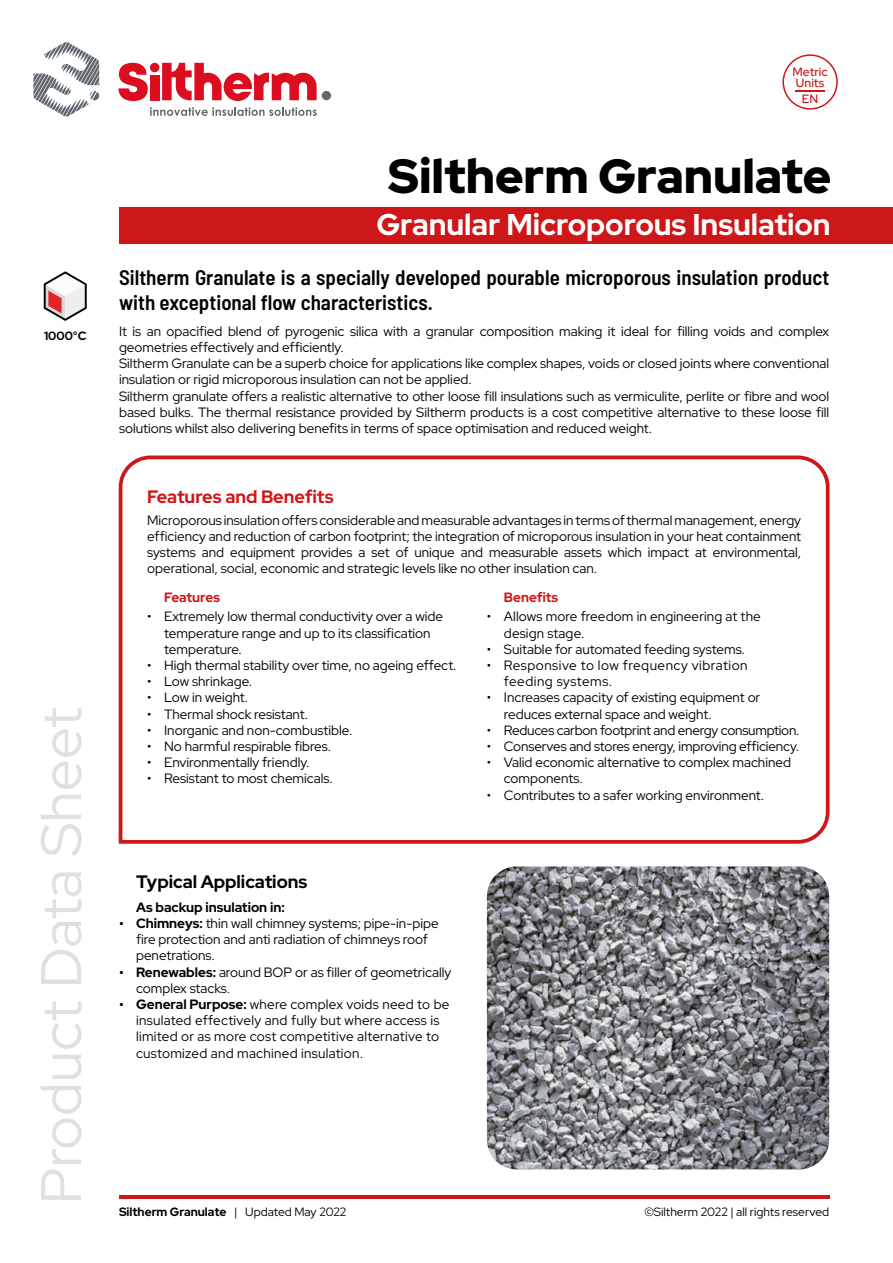
<style>
.page{position:relative;width:893px;height:1263px;background:#fff}
.page>*{position:absolute;margin:0;border:0;box-sizing:border-box;transform-origin:0 0}
.t1{font:57px "Red Hat Display";color:#dfe0e1}
.t2{font:900 48px "Red Hat Display";color:#000}
.t3{font:800 30px "Red Hat Display";color:#fff}
.t4{font:600 semi-condensed 21px/25.2px "Barlow";color:#000}
.t5{font:700 18px "Red Hat Display";color:#000}
.t6{font:700 18px "Red Hat Display";color:#cd1719}
.t7{font:13.5px/16.2px "Red Hat Display";color:#000}
.t8{font:13.5px/16.2px "Red Hat Display";letter-spacing:.02em;color:#000}
.t9{font:13.5px/16.2px "Red Hat Display";letter-spacing:.035em;color:#000}
.t10{font:700 13.5px "Red Hat Display";color:#000}
.t11{font:700 13.5px "Red Hat Display";color:#cd1719}
.t12{font:700 12px "Red Hat Display";color:#000}
.t13{font:12px "Red Hat Display";color:#000}
.t14{font:600 12px/10.5px "Red Hat Display";color:#cd1719}
.s1{font-weight:700}
.s2{font-weight:400}
</style>
<div class="page">
<hr style="left:119px;top:1195px;width:710px;height:4px;background:#cd1719">
<div style="left:119px;top:207px;width:774px;height:37px;background:#cd1719"></div>
<div style="left:782px;top:54px;width:56px;height:56px;border:2px solid #cd1719;border-radius:50%"></div>
<hr style="left:795px;top:90px;width:30px;height:1px;background:#cd1719">
<div style="left:322px;top:91px;width:9px;height:9px;background:#60676e;border-radius:50%"></div>
<svg style="left:162px;top:63px;width:155px;height:38px"></svg>
<div style="left:150px;top:75px;width:9px;height:25px;background:#db0d1f"></div>
<div style="left:150px;top:63px;width:9px;height:9px;background:#db0d1f;border-radius:50%"></div>
<svg style="left:118px;top:63px;width:30px;height:38px"></svg>
<svg style="left:150px;top:107px;width:167px;height:9px"></svg>
<svg style="left:33px;top:42px;width:67px;height:75px"></svg>
<svg style="left:44px;top:271px;width:43px;height:50px"></svg>
<svg style="left:118px;top:455px;width:712px;height:389px"></svg>
<img style="left:487px;top:866px;width:342px;height:303px">
<p class="t12" style="left:44px;top:328px;width:44px">1000°C</p>
<h1 class="t1" style="left:24px;top:1204px;width:499px;rotate:-90deg">Product Data Sheet</h1>
<p class="t14" style="left:793px;top:66px;width:37px">Metric<br>Units</p>
<p class="t14" style="left:802px;top:93px;width:18px">EN</p>
<h2 class="t2" style="left:388px;top:145px;width:445px">Siltherm Granulate</h2>
<h3 class="t3" style="left:376px;top:205px;width:456px">Granular Microporous Insulation</h3>
<h3 class="t4" style="left:119px;top:263px;width:712px">Siltherm Granulate is a specially developed pourable microporous insulation product with exceptional flow characteristics.</h3>
<p class="t7" style="left:119px;top:323px;width:712px">It is an opacified blend of pyrogenic silica with a granular composition making it ideal for filling voids and complex geometries effectively and efficiently.<br>Siltherm Granulate can be a superb choice for applications like complex shapes, voids or closed joints where conventional insulation or rigid microporous insulation can not be applied.<br>Siltherm granulate offers a realistic alternative to other loose fill insulations such as vermiculite, perlite or fibre and wool based bulks. The thermal resistance provided by Siltherm products is a cost competitive alternative to these loose fill solutions whilst also delivering benefits in terms of space optimisation and reduced weight.</p>
<h3 class="t6" style="left:147px;top:484px;width:188px">Features and Benefits</h3>
<p class="t7" style="left:147px;top:512px;width:655px;text-align:justify">Microporous insulation offers considerable and measurable advantages in terms of thermal management, energy efficiency and reduction of carbon footprint; the integration of microporous insulation in your heat containment systems and equipment provides a set of unique and measurable assets which impact at environmental, operational, social, economic and strategic levels like no other insulation can.</p>
<p class="t11" style="left:164px;top:589px;width:57px">Features</p>
<p class="t7" style="left:164px;top:608px;width:280px;text-indent:-17px">• Extremely low thermal conductivity over a wide temperature range and up to its classification temperature.</p>
<p class="t7" style="left:147px;top:657px;width:311px">• High thermal stability over time, no ageing effect.</p>
<p class="t7" style="left:147px;top:673px;width:107px">• Low shrinkage.</p>
<p class="t7" style="left:147px;top:689px;width:103px">• Low in weight.</p>
<p class="t7" style="left:147px;top:705px;width:163px">• Thermal shock resistant.</p>
<p class="t7" style="left:147px;top:722px;width:207px">• Inorganic and non-combustible.</p>
<p class="t7" style="left:147px;top:738px;width:186px">• No harmful respirable fibres.</p>
<p class="t7" style="left:147px;top:754px;width:164px">• Environmentally friendly.</p>
<p class="t7" style="left:147px;top:770px;width:187px">• Resistant to most chemicals.</p>
<h3 class="t5" style="left:136px;top:870px;width:173px">Typical Applications</h3>
<p class="t10" style="left:136px;top:898px;width:150px">As backup insulation in:</p>
<p class="t7" style="left:136px;top:915px;width:304px;text-indent:-17px"><span class="s1">• Chimneys:</span> thin wall chimney systems; pipe-in-pipe fire protection and anti radiation of chimneys roof penetrations.</p>
<p class="t7" style="left:136px;top:963px;width:317px;text-indent:-17px"><span class="s1">• Renewables:</span> around BOP or as filler of geometrically complex stacks.</p>
<p class="t8" style="left:136px;top:996px;width:315px;text-indent:-17px"><span class="s1">• General Purpose:</span> where complex voids need to be insulated effectively and fully but where access is limited or as more cost competitive alternative to customized and machined insulation.</p>
<p class="t11" style="left:504px;top:589px;width:56px">Benefits</p>
<p class="t7" style="left:504px;top:608px;width:258px;text-indent:-17px">• Allows more freedom in engineering at the design stage.</p>
<p class="t7" style="left:487px;top:641px;width:260px">• Suitable for automated feeding systems.</p>
<p class="t9" style="left:504px;top:657px;width:245px;text-indent:-17px">• Responsive to low frequency vibration feeding systems.</p>
<p class="t7" style="left:504px;top:689px;width:258px;text-indent:-17px">• Increases capacity of existing equipment or reduces external space and weight.</p>
<p class="t7" style="left:487px;top:722px;width:314px">• Reduces carbon footprint and energy consumption.</p>
<p class="t7" style="left:487px;top:738px;width:314px">• Conserves and stores energy, improving efficiency.</p>
<p class="t7" style="left:504px;top:754px;width:289px;text-indent:-17px">• Valid economic alternative to complex machined components.</p>
<p class="t7" style="left:487px;top:786px;width:279px">• Contributes to a safer working environment.</p>
<p class="t12" style="left:119px;top:1204px;width:229px">Siltherm Granulate <span class="s2">| Updated May 2022</span></p>
<p class="t13" style="left:644px;top:1204px;width:186px">©Siltherm 2022 | all rights reserved</p>
</div>
